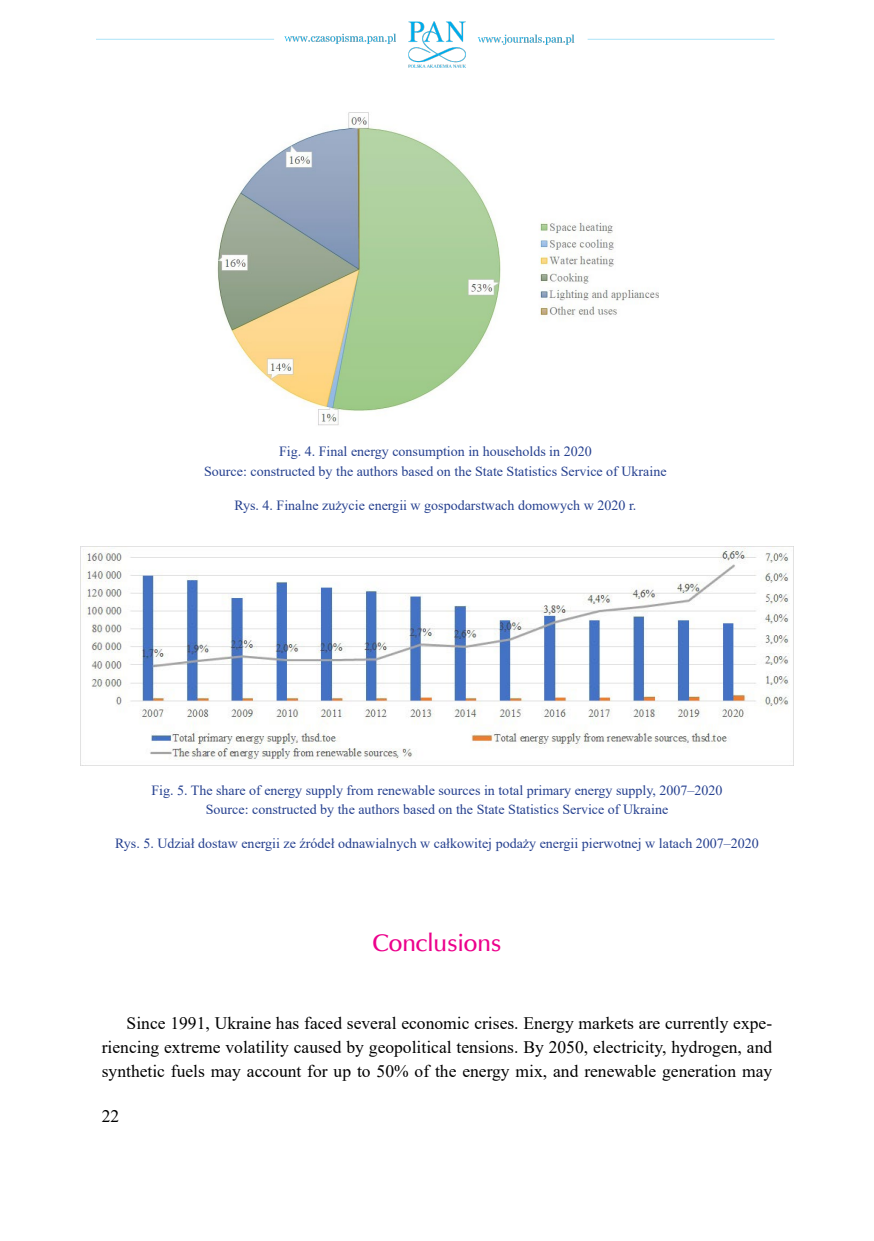
<style>
.page{position:relative;width:874px;height:1241px;background:#fff}
.page>*{position:absolute;margin:0;border:0;box-sizing:border-box;transform-origin:0 0}
.t1{font:24.5px "Zapf Humnst Dm EU";color:#ec008c}
.t2{font:17.5px/23.8px "Times New Roman";color:#000;text-align:justify}
.t3{font:14px/19.2px "Times New Roman";color:#25408f;text-align:center}
</style>
<div class="page">
<img style="left:96px;top:21px;width:679px;height:47px">
<img style="left:217px;top:112px;width:441px;height:314px">
<img style="left:80px;top:546px;width:713px;height:219px">
<p class="t3" style="left:204px;top:441px;width:463px">Fig. 4. Final energy consumption in households in 2020<br>Source: constructed by the authors based on the State Statistics Service of Ukraine</p>
<p class="t3" style="left:234px;top:495px;width:403px">Rys. 4. Finalne zużycie energii w gospodarstwach domowych w 2020 r.</p>
<p class="t3" style="left:151px;top:780px;width:572px">Fig. 5. The share of energy supply from renewable sources in total primary energy supply, 2007–2020<br>Source: constructed by the authors based on the State Statistics Service of Ukraine</p>
<p class="t3" style="left:115px;top:833px;width:645px">Rys. 5. Udział dostaw energii ze źródeł odnawialnych w całkowitej podaży energii pierwotnej w latach 2007–2020</p>
<h1 class="t1" style="left:372px;top:927px;width:131px">Conclusions</h1>
<p class="t2" style="left:102px;top:1010px;width:671px;text-indent:25px">Since 1991, Ukraine has faced several economic crises. Energy markets are currently expe&shy;riencing extreme volatility caused by geopolitical tensions. By 2050, electricity, hydrogen, and synthetic fuels may account for up to 50% of the energy mix, and renewable generation may</p>
<p class="t2" style="left:102px;top:1103px;width:19px">22</p>
</div>
